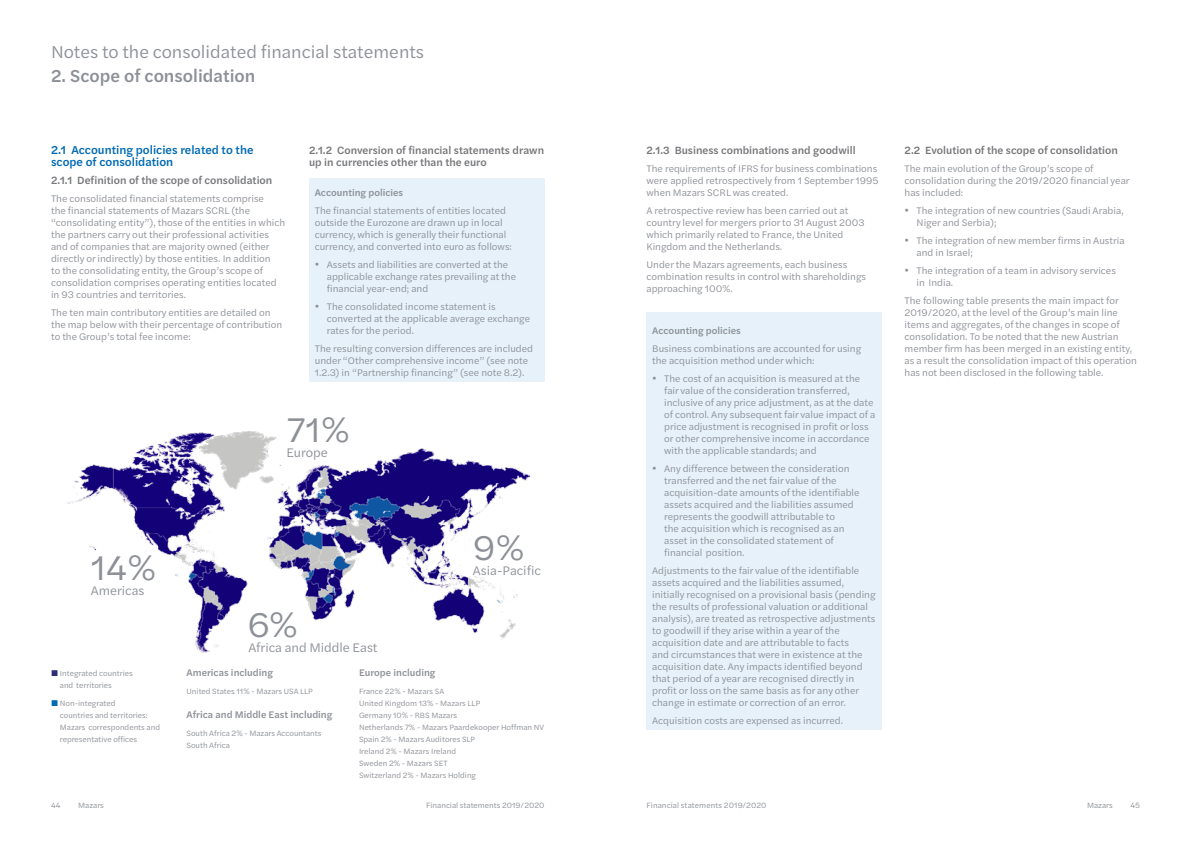
<style>
.page{position:relative;width:1191px;height:842px;background:#fff}
.page>*{position:absolute;margin:0;border:0;box-sizing:border-box;transform-origin:0 0}
.t1{font:36px "Halyard Text";color:#8d9197}
.t2{font:18px "Halyard Text";color:#8d9197}
.t3{font:500 18px "Halyard Text";color:#8d9197}
.t4{font:13px "Halyard Text";color:#8d9197}
.t5{font:500 12px/12px "Halyard Text";color:#006ab3}
.t6{font:500 11px/12px "Halyard Text";color:#76777a}
.t7{font:10px/12px "Halyard Text";color:#8d9197}
.t8{font:500 10px "Halyard Text";color:#8d9197}
.t9{font:8px/12px "Halyard Text";color:#8d9197}
</style>
<div class="page">
<img style="left:67px;top:432px;width:463px;height:221px">
<div style="left:646px;top:312px;width:236px;height:418px;background:#e6f1fa"></div>
<div style="left:309px;top:179px;width:235px;height:203px;background:#e6f1fa"></div>
<h2 class="t2" style="left:51px;top:39px;width:374px">Notes to the consolidated financial statements</h2>
<h2 class="t3" style="left:51px;top:63px;width:206px">2. Scope of consolidation</h2>
<p class="t5" style="left:51px;top:143px;width:204px">2.1 Accounting policies related to the scope of consolidation</p>
<p class="t6" style="left:51px;top:174px;width:223px">2.1.1 Definition of the scope of consolidation</p>
<p class="t7" style="left:51px;top:192px;width:236px">The consolidated financial statements comprise<br>the financial statements of Mazars SCRL (the “consolidating entity”), those of the entities in which the partners carry out their professional activities and of companies that are majority owned (either directly or indirectly) by those entities. In addition<br>to the consolidating entity, the Group’s scope of consolidation comprises operating entities located in 93 countries and territories.</p>
<p class="t7" style="left:51px;top:306px;width:233px">The ten main contributory entities are detailed on the map below with their percentage of contribution to the Group’s total fee income:</p>
<p class="t6" style="left:309px;top:144px;width:236px">2.1.2 Conversion of financial statements drawn up in currencies other than the euro</p>
<p class="t8" style="left:315px;top:185px;width:90px">Accounting policies</p>
<p class="t7" style="left:315px;top:204px;width:199px">The financial statements of entities located outside the Eurozone are drawn up in local currency, which is generally their functional currency, and converted into euro as follows:</p>
<p class="t7" style="left:327px;top:258px;width:191px;text-indent:-12px">• Assets and liabilities are converted at the applicable exchange rates prevailing at the financial year-end; and</p>
<p class="t7" style="left:327px;top:300px;width:205px;text-indent:-12px">• The consolidated income statement is converted at the applicable average exchange rates for the period.</p>
<p class="t7" style="left:315px;top:342px;width:220px">The resulting conversion differences are included under “Other comprehensive income” (see note<br>1.2.3) in “Partnership financing” (see note 8.2).</p>
<h1 class="t1" style="left:286px;top:403px;width:65px">71%</h1>
<h3 class="t4" style="left:286px;top:443px;width:43px">Europe</h3>
<h1 class="t1" style="left:91px;top:542px;width:67px">14%</h1>
<h3 class="t4" style="left:91px;top:582px;width:55px">Americas</h3>
<p class="t9" style="left:60px;top:667px;width:74px">Integrated countries and territories</p>
<p class="t9" style="left:60px;top:697px;width:102px">Non-integrated<br>countries and territories:<br>Mazars correspondents and representative offices</p>
<h1 class="t1" style="left:248px;top:599px;width:51px">6%</h1>
<h3 class="t4" style="left:248px;top:638px;width:131px">Africa and Middle East</h3>
<h1 class="t1" style="left:473px;top:521px;width:53px">9%</h1>
<h3 class="t4" style="left:473px;top:561px;width:69px">Asia-Pacific</h3>
<p class="t8" style="left:187px;top:665px;width:88px">Americas including</p>
<p class="t9" style="left:187px;top:685px;width:128px">United States 11% - Mazars USA LLP</p>
<p class="t8" style="left:187px;top:707px;width:147px">Africa and Middle East including</p>
<p class="t9" style="left:187px;top:727px;width:136px">South Africa 2% - Mazars Accountants<br>South Africa</p>
<p class="t8" style="left:359px;top:665px;width:78px">Europe including</p>
<p class="t9" style="left:359px;top:685px;width:187px">France 22% - Mazars SA<br>United Kingdom 13% - Mazars LLP<br>Germany 10% - RBS Mazars<br>Netherlands 7% - Mazars Paardekooper Hoffman NV<br>Spain 2% - Mazars Auditores SLP<br>Ireland 2% - Mazars Ireland<br>Sweden 2% - Mazars SET<br>Switzerland 2% - Mazars Holding</p>
<p class="t6" style="left:646px;top:144px;width:211px">2.1.3 Business combinations and goodwill</p>
<p class="t7" style="left:646px;top:162px;width:233px">The requirements of IFRS for business combinations were applied retrospectively from 1 September 1995 when Mazars SCRL was created.</p>
<p class="t7" style="left:646px;top:204px;width:220px">A retrospective review has been carried out at country level for mergers prior to 31 August 2003 which primarily related to France, the United Kingdom and the Netherlands.</p>
<p class="t7" style="left:646px;top:258px;width:221px">Under the Mazars agreements, each business combination results in control with shareholdings approaching 100%.</p>
<p class="t8" style="left:652px;top:323px;width:90px">Accounting policies</p>
<p class="t7" style="left:652px;top:342px;width:210px">Business combinations are accounted for using the acquisition method under which:</p>
<p class="t7" style="left:664px;top:372px;width:213px;text-indent:-12px">• The cost of an acquisition is measured at the fair value of the consideration transferred, inclusive of any price adjustment, as at the date of control. Any subsequent fair value impact of a price adjustment is recognised in profit or loss or other comprehensive income in accordance with the applicable standards; and</p>
<p class="t7" style="left:664px;top:462px;width:197px;text-indent:-12px">• Any difference between the consideration transferred and the net fair value of the acquisition-date amounts of the identifiable assets acquired and the liabilities assumed represents the goodwill attributable to<br>the acquisition which is recognised as an asset in the consolidated statement of financial position.</p>
<p class="t7" style="left:652px;top:564px;width:225px">Adjustments to the fair value of the identifiable assets acquired and the liabilities assumed, initially recognised on a provisional basis (pending the results of professional valuation or additional analysis), are treated as retrospective adjustments to goodwill if they arise within a year of the acquisition date and are attributable to facts<br>and circumstances that were in existence at the acquisition date. Any impacts identified beyond that period of a year are recognised directly in profit or loss on the same basis as for any other change in estimate or correction of an error.</p>
<p class="t7" style="left:652px;top:714px;width:192px">Acquisition costs are expensed as incurred.</p>
<p class="t6" style="left:904px;top:144px;width:215px">2.2 Evolution of the scope of consolidation</p>
<p class="t7" style="left:904px;top:162px;width:226px">The main evolution of the Group’s scope of consolidation during the 2019/2020 financial year has included:</p>
<p class="t7" style="left:916px;top:204px;width:209px;text-indent:-12px">• The integration of new countries (Saudi Arabia,<br>Niger and Serbia);</p>
<p class="t7" style="left:916px;top:234px;width:210px;text-indent:-12px">• The integration of new member firms in Austria and in Israel;</p>
<p class="t7" style="left:916px;top:264px;width:201px;text-indent:-12px">• The integration of a team in advisory services in India.</p>
<p class="t7" style="left:904px;top:294px;width:234px">The following table presents the main impact for 2019/2020, at the level of the Group’s main line items and aggregates, of the changes in scope of consolidation. To be noted that the new Austrian member firm has been merged in an existing entity, as a result the consolidation impact of this operation has not been disclosed in the following table.</p>
<p class="t9" style="left:51px;top:799px;width:11px">44</p>
<p class="t9" style="left:78px;top:799px;width:27px">Mazars</p>
<p class="t9" style="left:426px;top:799px;width:120px">Financial statements 2019/2020</p>
<p class="t9" style="left:646px;top:799px;width:121px">Financial statements 2019/2020</p>
<p class="t9" style="left:1087px;top:799px;width:27px">Mazars</p>
<p class="t9" style="left:1130px;top:799px;width:11px">45</p>
</div>
